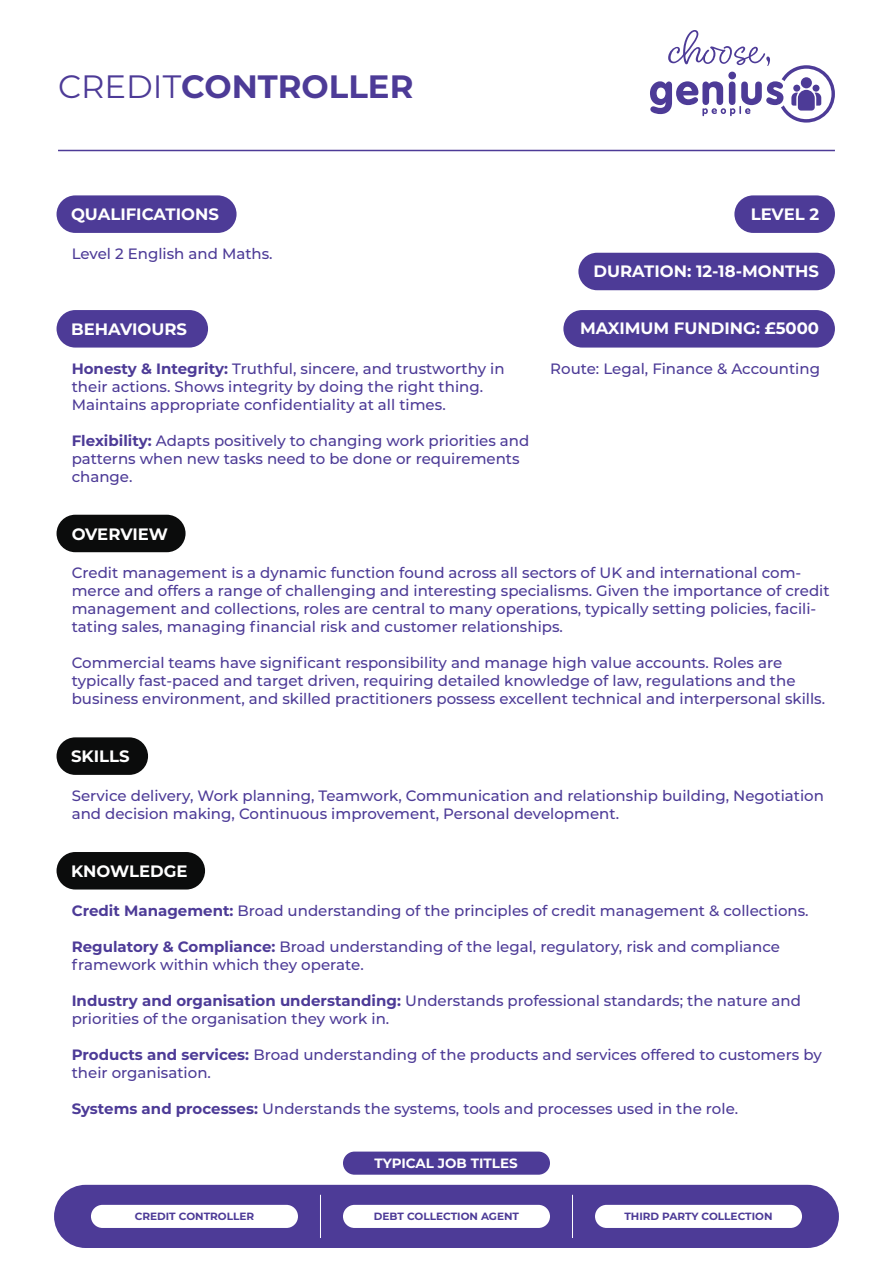
<style>
.page{position:relative;width:893px;height:1263px;background:#fff}
.page>*{position:absolute;margin:0;border:0;box-sizing:border-box;transform-origin:0 0}
.t1{font:700 32.25px "Montserrat";color:#4d3b97}
.t2{font:700 16.5px "Montserrat";color:#fff}
.t3{font:500 15px/18px "Montserrat";color:#4d3b97}
.t4{font:700 13.5px "Montserrat";color:#fff}
.t5{font:700 10.5px "Montserrat";color:#4d3b97}
.s1{font-weight:400}
.s2{font-weight:700}
</style>
<div class="page">
<svg style="left:650px;top:30px;width:185px;height:93px"></svg>
<hr style="left:58px;top:150px;width:777px;height:1px;background:#4d3b97">
<div style="left:563px;top:310px;width:272px;height:38px;background:#4d3b97;border-radius:19px"></div>
<div style="left:578px;top:253px;width:257px;height:37px;background:#4d3b97;border-radius:19px"></div>
<div style="left:734px;top:195px;width:101px;height:38px;background:#4d3b97;border-radius:19px"></div>
<div style="left:57px;top:195px;width:180px;height:38px;background:#4d3b97;border-radius:19px"></div>
<div style="left:57px;top:310px;width:151px;height:38px;background:#4d3b97;border-radius:19px"></div>
<div style="left:57px;top:852px;width:148px;height:37px;background:#0b0c0c;border-radius:19px"></div>
<div style="left:57px;top:515px;width:129px;height:37px;background:#0b0c0c;border-radius:19px"></div>
<div style="left:57px;top:737px;width:91px;height:38px;background:#0b0c0c;border-radius:19px"></div>
<div style="left:54px;top:1185px;width:785px;height:63px;background:#4d3b97;border-radius:32px"></div>
<hr style="left:320px;top:1195px;width:1px;height:43px;background:#fff">
<hr style="left:572px;top:1195px;width:1px;height:43px;background:#fff">
<div style="left:91px;top:1205px;width:207px;height:23px;background:#fff;border-radius:12px"></div>
<div style="left:595px;top:1205px;width:207px;height:23px;background:#fff;border-radius:12px"></div>
<div style="left:343px;top:1205px;width:207px;height:23px;background:#fff;border-radius:12px"></div>
<div style="left:343px;top:1151px;width:207px;height:24px;background:#4d3b97;border-radius:12px"></div>
<h1 class="t1" style="left:58px;top:63px;width:357px"><span class="s1">CREDIT</span>CONTROLLER</h1>
<p class="t2" style="left:71px;top:203px;width:149px">QUALIFICATIONS</p>
<p class="t3" style="left:72px;top:244px;width:202px">Level 2 English and Maths.</p>
<p class="t2" style="left:751px;top:202px;width:70px">LEVEL 2</p>
<p class="t2" style="left:593px;top:259px;width:227px">DURATION: 12-18-MONTHS</p>
<p class="t2" style="left:71px;top:317px;width:118px">BEHAVIOURS</p>
<p class="t2" style="left:580px;top:317px;width:240px">MAXIMUM FUNDING: £5000</p>
<p class="t3" style="left:72px;top:359px;width:434px"><span class="s2">Honesty &amp; Integrity:</span> Truthful, sincere, and trustworthy in their actions. Shows integrity by doing the right thing.<br>Maintains appropriate confidentiality at all times.</p>
<p class="t3" style="left:72px;top:431px;width:459px"><span class="s2">Flexibility:</span> Adapts positively to changing work priorities and patterns when new tasks need to be done or requirements change.</p>
<p class="t2" style="left:72px;top:522px;width:98px">OVERVIEW</p>
<p class="t3" style="left:550px;top:359px;width:271px">Route: Legal, Finance &amp; Accounting</p>
<p class="t3" style="left:72px;top:563px;width:759px">Credit management is a dynamic function found across all sectors of UK and international com&shy;merce and offers a range of challenging and interesting specialisms. Given the importance of credit management and collections, roles are central to many operations, typically setting policies, facili&shy;tating sales, managing financial risk and customer relationships.</p>
<p class="t3" style="left:72px;top:653px;width:755px">Commercial teams have significant responsibility and manage high value accounts. Roles are typically fast-paced and target driven, requiring detailed knowledge of law, regulations and the business environment, and skilled practitioners possess excellent technical and interpersonal skills.</p>
<p class="t2" style="left:71px;top:745px;width:60px">SKILLS</p>
<p class="t3" style="left:72px;top:786px;width:754px">Service delivery, Work planning, Teamwork, Communication and relationship building, Negotiation and decision making, Continuous improvement, Personal development.</p>
<p class="t2" style="left:71px;top:859px;width:118px">KNOWLEDGE</p>
<p class="t3" style="left:72px;top:901px;width:738px"><span class="s2">Credit Management:</span> Broad understanding of the principles of credit management &amp; collections.</p>
<p class="t3" style="left:72px;top:937px;width:710px"><span class="s2">Regulatory &amp; Compliance:</span> Broad understanding of the legal, regulatory, risk and compliance framework within which they operate.</p>
<p class="t3" style="left:72px;top:991px;width:731px"><span class="s2">Industry and organisation understanding:</span> Understands professional standards; the nature and priorities of the organisation they work in.</p>
<p class="t3" style="left:72px;top:1045px;width:751px"><span class="s2">Products and services:</span> Broad understanding of the products and services offered to customers by their organisation.</p>
<p class="t3" style="left:72px;top:1099px;width:668px"><span class="s2">Systems and processes:</span> Understands the systems, tools and processes used in the role.</p>
<p class="t4" style="left:375px;top:1153px;width:145px">TYPICAL JOB TITLES</p>
<p class="t5" style="left:135px;top:1209px;width:121px">CREDIT CONTROLLER</p>
<p class="t5" style="left:374px;top:1209px;width:147px">DEBT COLLECTION AGENT</p>
<p class="t5" style="left:624px;top:1209px;width:150px">THIRD PARTY COLLECTION</p>
</div>
